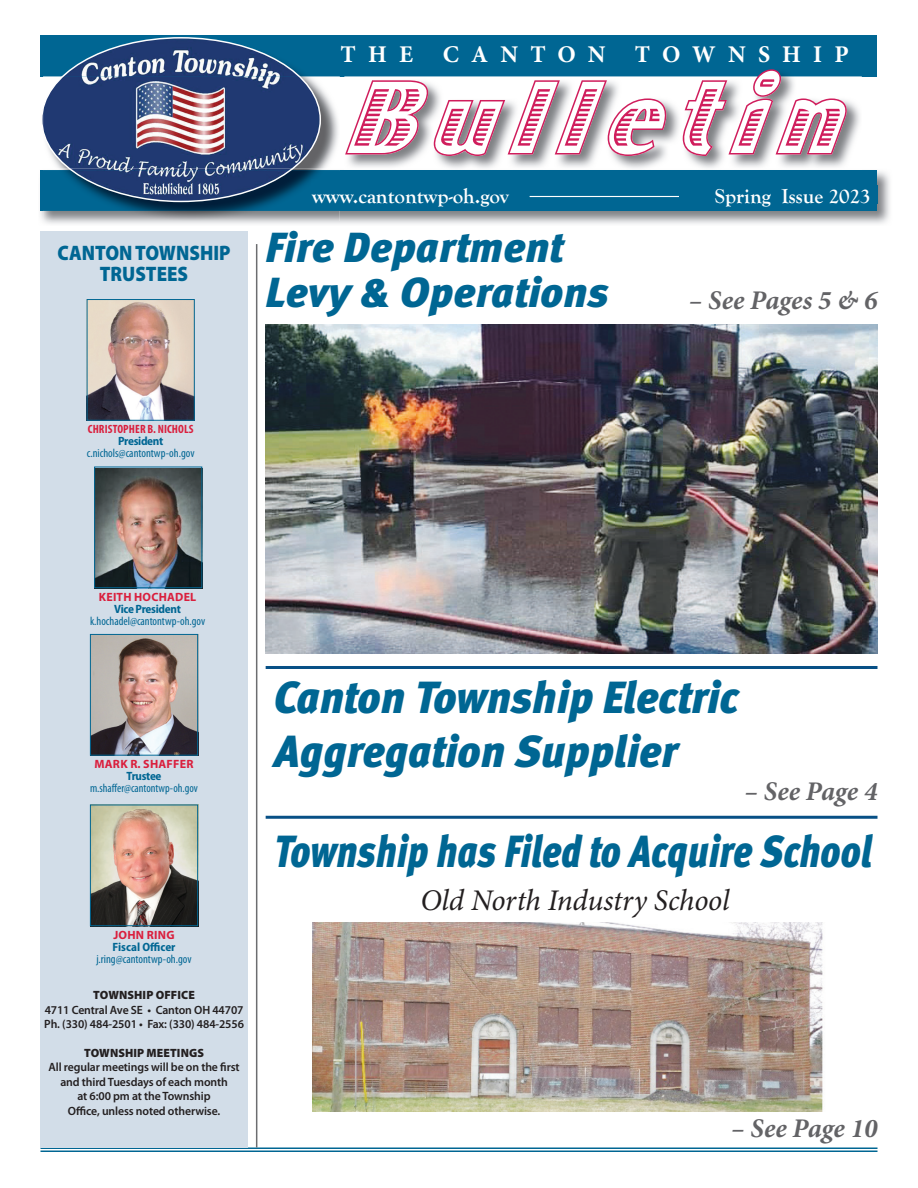
<style>
.page{position:relative;width:918px;height:1188px;background:#fff}
.page>*{position:absolute;margin:0;border:0;box-sizing:border-box;transform-origin:0 0}
.t1{font:italic 108px "Boca Raton ICG";color:#fff;scale:.95 1}
.t2{font:italic 900 45px/54px "Meta Pro";letter-spacing:-.005em;color:#006693;scale:.95 1}
.t3{font:italic 900 45px "Meta Pro";letter-spacing:-.005em;color:#006693;scale:.82 1}
.t4{font:italic 900 42px/45px "Meta Pro";color:#006693}
.t5{font:italic 30px "Minion Pro";letter-spacing:-.01em;color:#231f20}
.t6{font:italic 700 27px "Minion Pro";color:#636366}
.t7{font:700 24px "Minion Pro";letter-spacing:.51em;color:#fff}
.t8{font:700 21px "Goudy Old Style T";color:#fff}
.t9{font:900 21px/21px "Myriad Pro";color:#006693;text-align:center;scale:.9 1}
.t10{font:600 12px/14.4px "Myriad Pro";letter-spacing:-.01em;color:#231f20}
.t11{font:condensed 12px "Myriad Pro";color:#006693}
.t12{font:700 12px "Myriad Pro";letter-spacing:.02em;color:#da1f3d}
.t13{font:900 12px "Myriad Pro";letter-spacing:.01em;color:#231f20}
.t14{font:700 semi-condensed 12px "Myriad Pro";letter-spacing:-.025em;color:#006693}
.t15{font:700 condensed 12px "Myriad Pro";letter-spacing:.01em;color:#da1f3d}
.t16{font:700 semi-condensed 12px "Myriad Pro";color:#006693}
</style>
<div class="page">
<img style="left:312px;top:922px;width:511px;height:190px">
<hr style="left:40px;top:1148px;width:838px;height:1px;background:#006693">
<hr style="left:40px;top:1151px;width:838px;height:1px;background:#006693">
<hr style="left:256px;top:244px;width:1px;height:904px;background:#6c6d70">
<div style="left:40px;top:231px;width:208px;height:917px;background:#d2dde8"></div>
<img style="left:96px;top:469px;width:104px;height:117px">
<div style="left:94px;top:467px;width:108px;height:121px;border:1px solid #006693"></div>
<img style="left:89px;top:301px;width:104px;height:118px">
<div style="left:87px;top:299px;width:108px;height:122px;border:1px solid #006693"></div>
<img style="left:92px;top:807px;width:104px;height:117px">
<div style="left:90px;top:805px;width:108px;height:121px;border:1px solid #006693"></div>
<img style="left:92px;top:636px;width:104px;height:118px">
<div style="left:90px;top:634px;width:108px;height:122px;border:1px solid #006693"></div>
<div style="left:40px;top:35px;width:837px;height:41px;background:#006693"></div>
<img style="left:40px;top:171px;width:850px;height:53px">
<div style="left:40px;top:170px;width:837px;height:41px;background:#006693"></div>
<img style="left:344px;top:76px;width:518px;height:92px">
<svg style="left:345px;top:69px;width:502px;height:87px"></svg>
<img style="left:43px;top:76px;width:297px;height:145px">
<img style="left:206px;top:39px;width:98px;height:37px">
<img style="left:43px;top:170px;width:297px;height:41px">
<img style="left:311px;top:179px;width:29px;height:23px">
<img style="left:311px;top:183px;width:29px;height:15px">
<img style="left:62px;top:71px;width:94px;height:5px">
<img style="left:43px;top:76px;width:276px;height:93px">
<img style="left:68px;top:39px;width:88px;height:32px">
<img style="left:70px;top:169px;width:223px;height:1px">
<img style="left:72px;top:170px;width:219px;height:31px">
<hr style="left:530px;top:196px;width:235px;height:1px;background:#fff">
<div style="left:679px;top:185px;width:199px;height:18px;background:#006693"></div>
<div style="left:312px;top:185px;width:197px;height:18px;background:#006693"></div>
<img style="left:266px;top:324px;width:612px;height:329px">
<hr style="left:266px;top:816px;width:612px;height:3px;background:#075086">
<hr style="left:266px;top:666px;width:612px;height:3px;background:#075086">
<h3 class="t9" style="left:58px;top:243px;width:194px">CANTON TOWNSHIP<br>TRUSTEES</h3>
<h3 class="t7" style="left:341px;top:37px;width:510px">THE CANTON TOWNSHIP</h3>
<h1 class="t1" style="left:343px;top:55px;width:567px">Bulletin</h1>
<h3 class="t8" style="left:312px;top:185px;width:198px">www.cantontwp-oh.gov</h3>
<h3 class="t8" style="left:715px;top:185px;width:157px">Spring Issue 2023</h3>
<h3 class="t4" style="left:266px;top:226px;width:345px">Fire Department<br>Levy &amp; Operations</h3>
<h3 class="t6" style="left:689px;top:281px;width:190px">– See Pages 5 &amp; 6</h3>
<p class="t15" style="left:88px;top:423px;width:107px">CHRISTOPHER B. NICHOLS</p>
<p class="t14" style="left:118px;top:435px;width:47px">President</p>
<p class="t11" style="left:87px;top:447px;width:109px">c.nichols@cantontwp-oh.gov</p>
<p class="t12" style="left:99px;top:589px;width:99px">KEITH HOCHADEL</p>
<p class="t14" style="left:114px;top:602px;width:68px">Vice President</p>
<p class="t11" style="left:90px;top:614px;width:117px">k.hochadel@cantontwp-oh.gov</p>
<p class="t12" style="left:95px;top:756px;width:100px">MARK R. SHAFFER</p>
<p class="t14" style="left:127px;top:770px;width:36px">Trustee</p>
<p class="t11" style="left:90px;top:782px;width:109px">m.shaffer@cantontwp-oh.gov</p>
<p class="t12" style="left:113px;top:927px;width:63px">JOHN RING</p>
<p class="t16" style="left:112px;top:940px;width:65px">Fiscal Officer</p>
<p class="t11" style="left:96px;top:952px;width:97px">j.ring@cantontwp-oh.gov</p>
<p class="t13" style="left:93px;top:988px;width:103px">TOWNSHIP OFFICE</p>
<p class="t10" style="left:44px;top:1003px;width:201px">4711 Central Ave SE • Canton OH 44707<br>Ph. (330) 484-2501 • Fax: (330) 484-2556</p>
<p class="t13" style="left:84px;top:1046px;width:121px">TOWNSHIP MEETINGS</p>
<p class="t10" style="left:49px;top:1060px;width:193px;text-align:center">All regular meetings will be on the first and third Tuesdays of each month<br>at 6:00 pm at the Township<br>Office, unless noted otherwise.</p>
<h2 class="t2" style="left:274px;top:672px;width:491px">Canton Township Electric<br>Aggregation Supplier</h2>
<h3 class="t6" style="left:744px;top:772px;width:135px">– See Page 4</h3>
<h2 class="t3" style="left:274px;top:823px;width:731px">Township has Filed to Acquire School</h2>
<h3 class="t5" style="left:420px;top:880px;width:311px">Old North Industry School</h3>
<h3 class="t6" style="left:731px;top:1109px;width:148px">– See Page 10</h3>
</div>
